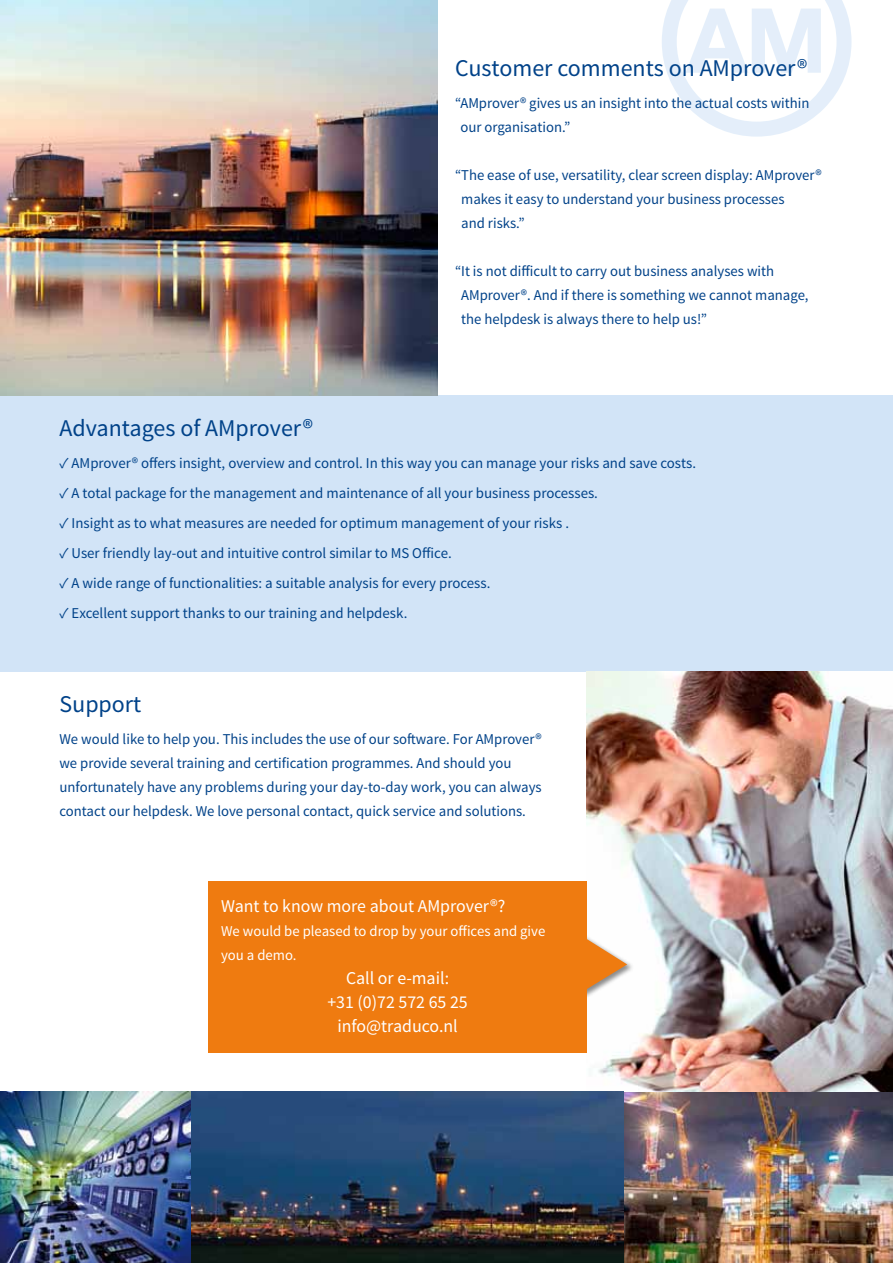
<style>
.page{position:relative;width:893px;height:1263px;background:#fff}
.page>*{position:absolute;margin:0;border:0;box-sizing:border-box;transform-origin:0 0}
.t1{font:24px "Source Sans Pro";color:#004289}
.t2{font:18px/24px "Source Sans Pro";color:#fff;text-align:center}
.t3{font:15px/24px "Source Sans Pro";color:#004289}
.t4{font:15px/24px "Source Sans Pro";color:#fff}
</style>
<div class="page">
<div style="left:0;top:396px;width:893px;height:276px;background:#d2e4f7"></div>
<svg style="left:662px;top:0;width:189px;height:137px"></svg>
<img style="left:0;top:1092px;width:893px;height:171px">
<img style="left:587px;top:672px;width:306px;height:420px">
<div style="left:208px;top:881px;width:379px;height:171px;background:#ef7b10"></div>
<div style="left:579px;top:934px;width:55px;height:66px;background:#000;opacity:.45"></div>
<svg style="left:587px;top:935px;width:40px;height:58px"></svg>
<div style="left:570px;top:910px;width:17px;height:98px;background:#ef7b10"></div>
<img style="left:0;top:0;width:438px;height:396px">
<h1 class="t1" style="left:455px;top:53px;width:354px">Customer comments on AMprover®</h1>
<p class="t3" style="left:460px;top:91px;width:351px;text-indent:-5px">“AMprover® gives us an insight into the actual costs within our organisation.”</p>
<p class="t3" style="left:461px;top:163px;width:362px;text-indent:-6px">“The ease of use, versatility, clear screen display: AMprover® makes it easy to understand your business processes<br>and risks.”</p>
<p class="t3" style="left:461px;top:259px;width:349px;text-indent:-6px">“It is not difficult to carry out business analyses with<br>AMprover®. And if there is something we cannot manage, the helpdesk is always there to help us!”</p>
<h1 class="t1" style="left:60px;top:413px;width:255px">Advantages of AMprover®</h1>
<p class="t3" style="left:60px;top:451px;width:638px">✓ AMprover® offers insight, overview and control. In this way you can manage your risks and save costs.</p>
<p class="t3" style="left:60px;top:481px;width:540px">✓ A total package for the management and maintenance of all your business processes.</p>
<p class="t3" style="left:60px;top:511px;width:511px">✓ Insight as to what measures are needed for optimum management of your risks .</p>
<p class="t3" style="left:60px;top:541px;width:394px">✓ User friendly lay-out and intuitive control similar to MS Office.</p>
<p class="t3" style="left:60px;top:571px;width:432px">✓ A wide range of functionalities: a suitable analysis for every process.</p>
<p class="t3" style="left:60px;top:601px;width:349px">✓ Excellent support thanks to our training and helpdesk.</p>
<h1 class="t1" style="left:59px;top:689px;width:83px">Support</h1>
<p class="t3" style="left:59px;top:727px;width:484px">We would like to help you. This includes the use of our software. For AMprover® we provide several training and certification programmes. And should you unfortunately have any problems during your day-to-day work, you can always contact our helpdesk. We love personal contact, quick service and solutions.</p>
<p class="t2" style="left:221px;top:894px;width:286px">Want to know more about AMprover®?</p>
<p class="t4" style="left:221px;top:919px;width:326px">We would be pleased to drop by your offices and give you a demo.</p>
<p class="t2" style="left:327px;top:966px;width:142px">Call or e-mail:<br>+31 (0)72 572 65 25 info@traduco.nl</p>
</div>
